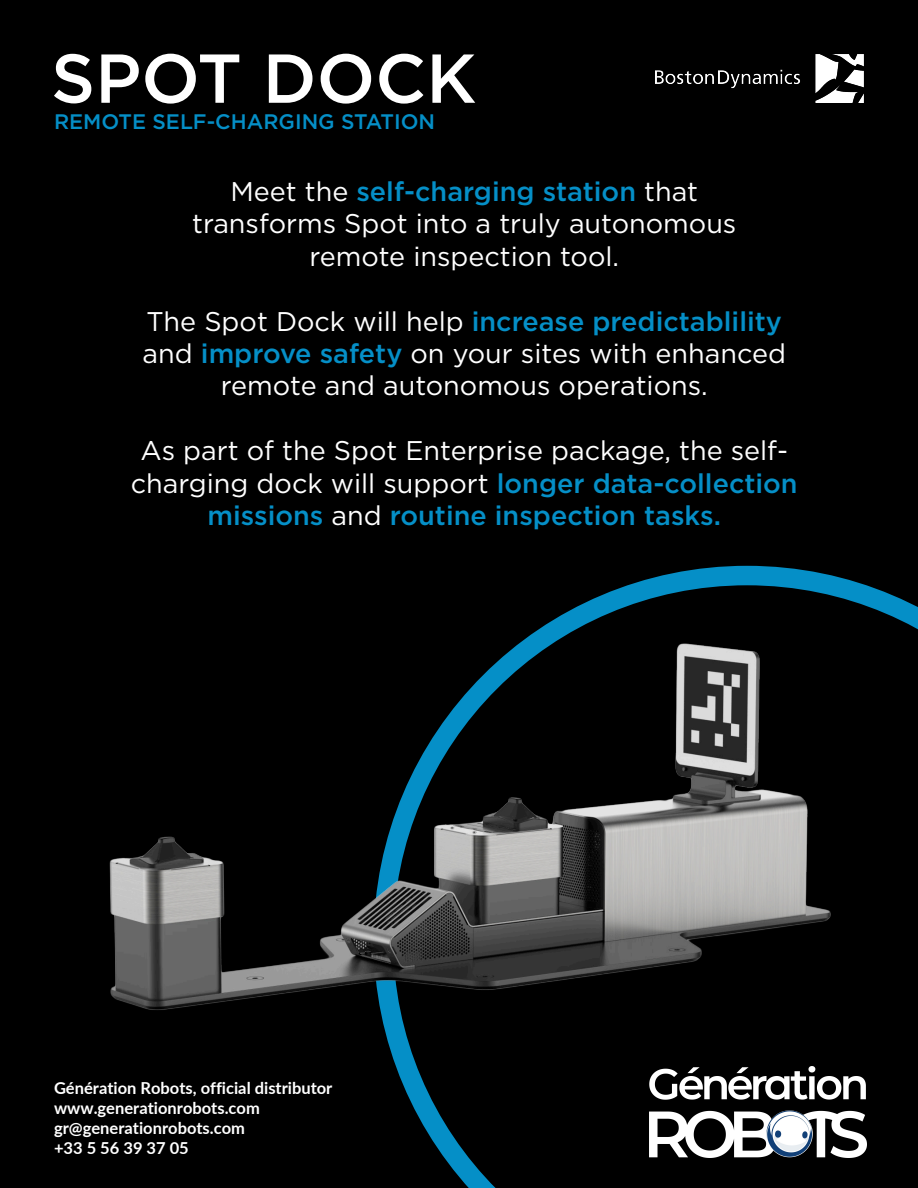
<style>
.page{position:relative;width:918px;height:1188px;background:#000}
.page>*{position:absolute;margin:0;border:0;box-sizing:border-box;transform-origin:0 0}
.t1{font:500 69px "Gotham";color:#fff}
.t2{font:27px/32.4px "Gotham";color:#fff;text-align:center}
.t3{font:500 21px "Gotham";color:#058fc7}
.t4{font:700 16.5px/19.8px "Lato";color:#fff}
.s1{font-weight:500;color:#058fc7}
</style>
<div class="page">
<img style="left:655px;top:54px;width:209px;height:49px">
<svg style="left:384px;top:566px;width:534px;height:622px"></svg>
<img style="left:109px;top:605px;width:735px;height:424px">
<img style="left:650px;top:1066px;width:217px;height:92px">
<h1 class="t1" style="left:51px;top:33px;width:427px">SPOT DOCK</h1>
<p class="t3" style="left:54px;top:108px;width:383px">REMOTE SELF-CHARGING STATION</p>
<p class="t2" style="left:192px;top:175px;width:546px">Meet the <span class="s1">self-charging station</span> that transforms Spot into a truly autonomous remote inspection tool.</p>
<p class="t2" style="left:143px;top:304px;width:645px">The Spot Dock will help <span class="s1">increase predictablility </span>and <span class="s1">improve safety</span> on your sites with enhanced remote and autonomous operations.</p>
<p class="t2" style="left:131px;top:434px;width:668px">As part of the Spot Enterprise package, the self&shy;charging dock will support <span class="s1">longer data-collection missions</span> and <span class="s1">routine inspection tasks.</span></p>
<p class="t4" style="left:54px;top:1078px;width:280px">Génération Robots, official distributor www.generationrobots.com gr@generationrobots.com<br>+33 5 56 39 37 05</p>
</div>
